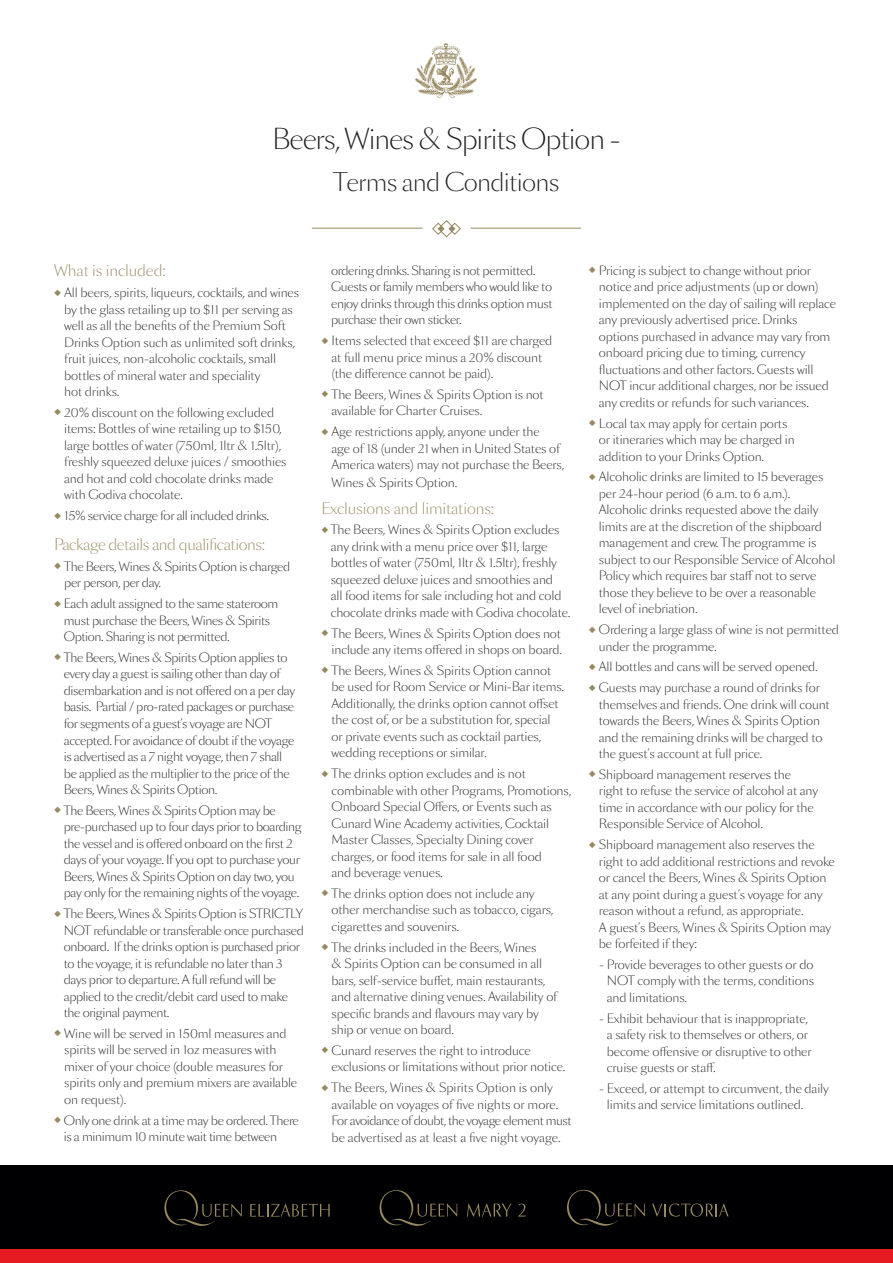
<style>
.page{position:relative;width:893px;height:1263px;background:#fff}
.page>*{position:absolute;margin:0;border:0;box-sizing:border-box;transform-origin:0 0}
.t1{font:300 27px "Sang Bleu Sans";letter-spacing:-.04em;color:#231f20}
.t2{font:300 24px "Sang Bleu Sans";letter-spacing:-.03em;color:#231f20}
.t3{font:300 15px "Sang Bleu Sans";letter-spacing:-.01em;color:#978961}
.t4{font:300 15px "Sang Bleu Sans";letter-spacing:-.03em;color:#978961}
.t5{font:300 12px/16.5px "Sang Bleu Sans";letter-spacing:-.01em;color:#231f20}
.t6{font:300 12px/16.5px "Sang Bleu Sans";letter-spacing:-.03em;color:#231f20}
.s1{color:#978961}
</style>
<div class="page">
<hr style="left:312px;top:228px;width:110px;height:1px;background:#978961">
<hr style="left:471px;top:228px;width:110px;height:1px;background:#978961">
<svg style="left:432px;top:220px;width:29px;height:17px"></svg>
<svg style="left:415px;top:43px;width:62px;height:55px"></svg>
<div style="left:0;top:1248px;width:893px;height:15px;background:#e51b21"></div>
<div style="left:0;top:1165px;width:893px;height:83px;background:#000002"></div>
<svg style="left:467px;top:1203px;width:45px;height:13px"></svg>
<svg style="left:518px;top:1203px;width:8px;height:13px"></svg>
<svg style="left:380px;top:1190px;width:77px;height:36px"></svg>
<svg style="left:164px;top:1190px;width:78px;height:36px"></svg>
<svg style="left:250px;top:1204px;width:80px;height:12px"></svg>
<svg style="left:567px;top:1190px;width:78px;height:36px"></svg>
<svg style="left:652px;top:1203px;width:77px;height:13px"></svg>
<h1 class="t1" style="left:272px;top:122px;width:350px">Beers, Wines &amp; Spirits Option -</h1>
<h2 class="t2" style="left:333px;top:167px;width:228px">Terms and Conditions</h2>
<p class="t3" style="left:54px;top:261px;width:113px">What is included:</p>
<p class="t5" style="left:64px;top:285px;width:236px;text-indent:-10px"><span class="s1">◆</span> All beers, spirits, liqueurs, cocktails, and wines by the glass retailing up to $11 per serving as well as all the benefits of the Premium Soft Drinks Option such as unlimited soft drinks, fruit juices, non-alcoholic cocktails, small bottles of mineral water and speciality<br>hot drinks.</p>
<p class="t5" style="left:64px;top:404px;width:224px;text-indent:-10px"><span class="s1">◆</span> 20% discount on the following excluded items: Bottles of wine retailing up to $150, large bottles of water (750ml, 1ltr &amp; 1.5ltr), freshly squeezed deluxe juices / smoothies and hot and cold chocolate drinks made with Godiva chocolate.</p>
<p class="t6" style="left:54px;top:508px;width:216px"><span class="s1">◆</span> 15% service charge for all included drinks.</p>
<p class="t4" style="left:54px;top:535px;width:212px">Package details and qualifications:</p>
<p class="t6" style="left:64px;top:559px;width:228px;text-indent:-10px"><span class="s1">◆</span> The Beers, Wines &amp; Spirits Option is charged per person, per day.</p>
<p class="t6" style="left:64px;top:596px;width:216px;text-indent:-10px"><span class="s1">◆</span> Each adult assigned to the same stateroom must purchase the Beers, Wines &amp; Spirits<br>Option. Sharing is not permitted.</p>
<p class="t6" style="left:64px;top:650px;width:233px;text-indent:-10px"><span class="s1">◆</span> The Beers, Wines &amp; Spirits Option applies to every day a guest is sailing other than day of disembarkation and is not offered on a per day basis. Partial / pro-rated packages or purchase for segments of a guest’s voyage are NOT accepted. For avoidance of doubt if the voyage is advertised as a 7 night voyage, then 7 shall be applied as the multiplier to the price of the Beers, Wines &amp; Spirits Option.</p>
<p class="t6" style="left:64px;top:802px;width:239px;text-indent:-10px"><span class="s1">◆</span> The Beers, Wines &amp; Spirits Option may be pre-purchased up to four days prior to boarding the vessel and is offered onboard on the first 2 days of your voyage. If you opt to purchase your Beers, Wines &amp; Spirits Option on day two, you pay only for the remaining nights of the voyage.</p>
<p class="t6" style="left:64px;top:906px;width:242px;text-indent:-10px"><span class="s1">◆</span> The Beers, Wines &amp; Spirits Option is STRICTLY NOT refundable or transferable once purchased onboard. If the drinks option is purchased prior to the voyage, it is refundable no later than 3 days prior to departure. A full refund will be applied to the credit/debit card used to make the original payment.</p>
<p class="t5" style="left:64px;top:1025px;width:234px;text-indent:-10px"><span class="s1">◆</span> Wine will be served in 150ml measures and spirits will be served in 1oz measures with mixer of your choice (double measures for spirits only and premium mixers are available on request).</p>
<p class="t6" style="left:64px;top:1112px;width:237px;text-indent:-10px"><span class="s1">◆</span> Only one drink at a time may be ordered. There is a minimum 10 minute wait time between</p>
<p class="t6" style="left:331px;top:262px;width:223px">ordering drinks. Sharing is not permitted.<br>Guests or family members who would like to enjoy drinks through this drinks option must purchase their own sticker.</p>
<p class="t5" style="left:332px;top:333px;width:222px;text-indent:-10px"><span class="s1">◆</span> Items selected that exceed $11 are charged at full menu price minus a 20% discount (the difference cannot be paid).</p>
<p class="t5" style="left:332px;top:386px;width:214px;text-indent:-10px"><span class="s1">◆</span> The Beers, Wines &amp; Spirits Option is not available for Charter Cruises.</p>
<p class="t5" style="left:332px;top:424px;width:234px;text-indent:-10px"><span class="s1">◆</span> Age restrictions apply, anyone under the<br>age of 18 (under 21 when in United States of<br>America waters) may not purchase the Beers,</p>
<p class="t5" style="left:332px;top:475px;width:127px">Wines &amp; Spirits Option.</p>
<p class="t3" style="left:321px;top:499px;width:174px">Exclusions and limitations:</p>
<p class="t5" style="left:331px;top:522px;width:241px;text-indent:-9px"><span class="s1">◆</span> The Beers, Wines &amp; Spirits Option excludes any drink with a menu price over $11, large bottles of water (750ml, 1ltr &amp; 1.5ltr), freshly squeezed deluxe juices and smoothies and<br>all food items for sale including hot and cold chocolate drinks made with Godiva chocolate.</p>
<p class="t5" style="left:321px;top:625px;width:242px;text-align:right"><span class="s1">◆</span> The Beers, Wines &amp; Spirits Option does not include any items offered in shops on board.</p>
<p class="t5" style="left:332px;top:662px;width:234px;text-indent:-10px"><span class="s1">◆</span> The Beers, Wines &amp; Spirits Option cannot be used for Room Service or Mini-Bar items.<br>Additionally, the drinks option cannot offset the cost of, or be a substitution for, special or private events such as cocktail parties, wedding receptions or similar.</p>
<p class="t5" style="left:332px;top:766px;width:241px;text-indent:-10px"><span class="s1">◆</span> The drinks option excludes and is not combinable with other Programs, Promotions, Onboard Special Offers, or Events such as Cunard Wine Academy activities, Cocktail Master Classes, Specialty Dining cover charges, or food items for sale in all food<br>and beverage venues.</p>
<p class="t5" style="left:332px;top:885px;width:223px;text-indent:-10px"><span class="s1">◆</span> The drinks option does not include any other merchandise such as tobacco, cigars, cigarettes and souvenirs.</p>
<p class="t5" style="left:332px;top:939px;width:227px;text-indent:-10px"><span class="s1">◆</span> The drinks included in the Beers, Wines<br>&amp; Spirits Option can be consumed in all bars, self-service buffet, main restaurants, and alternative dining venues. Availability of specific brands and flavours may vary by ship or venue on board.</p>
<p class="t5" style="left:332px;top:1042px;width:235px;text-indent:-10px"><span class="s1">◆</span> Cunard reserves the right to introduce exclusions or limitations without prior notice.</p>
<p class="t5" style="left:332px;top:1080px;width:242px;text-indent:-10px"><span class="s1">◆</span> The Beers, Wines &amp; Spirits Option is only available on voyages of five nights or more.<br>For avoidance of doubt, the voyage element must be advertised as at least a five night voyage.</p>
<p class="t5" style="left:599px;top:262px;width:239px;text-indent:-10px"><span class="s1">◆</span> Pricing is subject to change without prior notice and price adjustments (up or down) implemented on the day of sailing will replace any previously advertised price. Drinks options purchased in advance may vary from onboard pricing due to timing, currency fluctuations and other factors. Guests will NOT incur additional charges, nor be issued any credits or refunds for such variances.</p>
<p class="t5" style="left:599px;top:415px;width:197px;text-indent:-10px"><span class="s1">◆</span> Local tax may apply for certain ports or itineraries which may be charged in addition to your Drinks Option.</p>
<p class="t5" style="left:599px;top:469px;width:238px;text-indent:-10px"><span class="s1">◆</span> Alcoholic drinks are limited to 15 beverages per 24-hour period (6 a.m. to 6 a.m.).<br>Alcoholic drinks requested above the daily limits are at the discretion of the shipboard management and crew. The programme is subject to our Responsible Service of Alcohol Policy which requires bar staff not to serve those they believe to be over a reasonable level of inebriation.</p>
<p class="t5" style="left:599px;top:622px;width:242px;text-indent:-10px"><span class="s1">◆</span> Ordering a large glass of wine is not permitted under the programme.</p>
<p class="t5" style="left:589px;top:659px;width:230px"><span class="s1">◆</span> All bottles and cans will be served opened.</p>
<p class="t5" style="left:599px;top:680px;width:232px;text-indent:-10px"><span class="s1">◆</span> Guests may purchase a round of drinks for themselves and friends. One drink will count towards the Beers, Wines &amp; Spirits Option and the remaining drinks will be charged to the guest’s account at full price.</p>
<p class="t5" style="left:599px;top:766px;width:221px;text-indent:-10px"><span class="s1">◆</span> Shipboard management reserves the right to refuse the service of alcohol at any time in accordance with our policy for the Responsible Service of Alcohol.</p>
<p class="t5" style="left:599px;top:837px;width:237px;text-indent:-10px"><span class="s1">◆</span> Shipboard management also reserves the right to add additional restrictions and revoke or cancel the Beers, Wines &amp; Spirits Option at any point during a guest’s voyage for any reason without a refund, as appropriate.<br>A guest’s Beers, Wines &amp; Spirits Option may be forfeited if they:</p>
<p class="t5" style="left:607px;top:956px;width:209px;text-align:justify;text-indent:-8px">- Provide beverages to other guests or do NOT comply with the terms, conditions and limitations.</p>
<p class="t5" style="left:607px;top:1010px;width:206px;text-indent:-8px">- Exhibit behaviour that is inappropriate, a safety risk to themselves or others, or become offensive or disruptive to other cruise guests or staff.</p>
<p class="t5" style="left:607px;top:1080px;width:224px;text-indent:-8px">- Exceed, or attempt to circumvent, the daily limits and service limitations outlined.</p>
</div>
